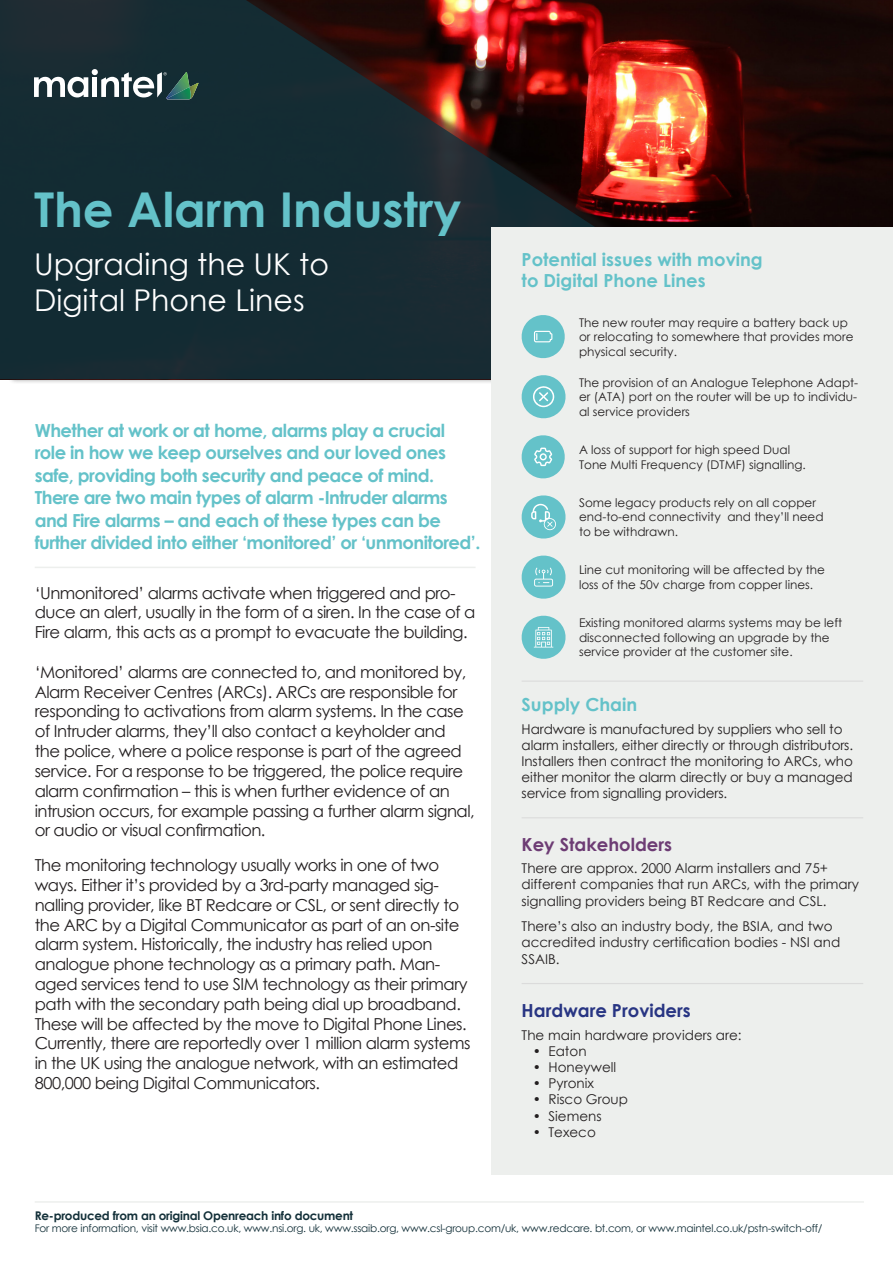
<style>
.page{position:relative;width:893px;height:1263px;background:#fff}
.page>*{position:absolute;margin:0;border:0;box-sizing:border-box;transform-origin:0 0}
.t1{font:700 48px "Century Gothic";color:#64c2c9}
.t2{font:30px "Century Gothic";color:#fff}
.t3{font:700 18px/22.5px "Century Gothic";letter-spacing:-.03em;color:#64c2c9}
.t4{font:700 18px "Century Gothic";color:#64c2c9}
.t5{font:700 18px "Century Gothic";color:#283583}
.t6{font:700 18px "Century Gothic";color:#6d3c74}
.t7{font:16.5px/19.8px "Century Gothic";letter-spacing:-.03em;color:#231f20}
.t8{font:13.5px/16.2px "Century Gothic";color:#231f20}
.t9{font:12px/14.4px "Century Gothic";color:#231f20}
.t10{font:700 12px "Century Gothic";letter-spacing:-.02em;color:#133039}
.t11{font:10.5px "Century Gothic";letter-spacing:-.02em;color:#133039}
</style>
<div class="page">
<div style="left:847px;top:0;width:46px;height:227px;background:#160705"></div>
<div style="left:7px;top:0;width:840px;height:384px;background:#231f20;opacity:.6"></div>
<svg style="left:0;top:0;width:829px;height:379px;background:#312729"></svg>
<svg style="left:34px;top:69px;width:165px;height:30px"></svg>
<hr style="left:35px;top:1201px;width:829px;height:2px;background:#edefed">
<div style="left:492px;top:227px;width:401px;height:947px;background:#edefed"></div>
<hr style="left:522px;top:817px;width:341px;height:1px;background:#dbdbdb">
<hr style="left:522px;top:983px;width:341px;height:1px;background:#dbdbdb">
<hr style="left:522px;top:680px;width:341px;height:2px;background:#dbdbdb">
<svg style="left:521px;top:315px;width:44px;height:44px"></svg>
<svg style="left:521px;top:555px;width:45px;height:44px"></svg>
<svg style="left:521px;top:435px;width:44px;height:44px"></svg>
<svg style="left:521px;top:495px;width:45px;height:44px"></svg>
<svg style="left:521px;top:615px;width:45px;height:44px"></svg>
<svg style="left:521px;top:375px;width:45px;height:44px"></svg>
<hr style="left:35px;top:567px;width:441px;height:1px;background:#edefed">
<p class="t1" style="left:34px;top:173px;width:429px">The Alarm Industry</p>
<p class="t2" style="left:34px;top:243px;width:296px">Upgrading the UK to</p>
<p class="t2" style="left:34px;top:279px;width:272px">Digital Phone Lines</p>
<p class="t3" style="left:35px;top:418px;width:412px">Whether at work or at home, alarms play a crucial</p>
<p class="t3" style="left:35px;top:440px;width:415px">role in how we keep ourselves and our loved ones safe, providing both security and peace of mind.<br>There are two main types of alarm -Intruder alarms and Fire alarms – and each of these types can be</p>
<p class="t3" style="left:35px;top:530px;width:447px">further divided into either ‘monitored’ or ‘unmonitored’.</p>
<p class="t7" style="left:35px;top:582px;width:442px">‘Unmonitored’ alarms activate when triggered and pro&shy;duce an alert, usually in the form of a siren. In the case of a<br>Fire alarm, this acts as a prompt to evacuate the building.</p>
<p class="t7" style="left:35px;top:662px;width:442px">‘Monitored’ alarms are connected to, and monitored by, Alarm Receiver Centres (ARCs). ARCs are responsible for responding to activations from alarm systems. In the case of Intruder alarms, they’ll also contact a keyholder and the police, where a police response is part of the agreed service. For a response to be triggered, the police require alarm confirmation – this is when further evidence of an intrusion occurs, for example passing a further alarm signal, or audio or visual confirmation.</p>
<p class="t7" style="left:35px;top:855px;width:437px">The monitoring technology usually works in one of two ways. Either it’s provided by a 3rd-party managed sig&shy;nalling provider, like BT Redcare or CSL, or sent directly to the ARC by a Digital Communicator as part of an on-site alarm system. Historically, the industry has relied upon analogue phone technology as a primary path. Man&shy;aged services tend to use SIM technology as their primary path with the secondary path being dial up broadband.<br>These will be affected by the move to Digital Phone Lines.<br>Currently, there are reportedly over 1 million alarm systems in the UK using the analogue network, with an estimated 800,000 being Digital Communicators.</p>
<p class="t4" style="left:522px;top:246px;width:243px">Potential issues with moving</p>
<p class="t4" style="left:522px;top:267px;width:185px">to Digital Phone Lines</p>
<p class="t9" style="left:579px;top:315px;width:276px">The new router may require a battery back up or relocating to somewhere that provides more physical security.</p>
<p class="t9" style="left:579px;top:375px;width:281px;text-align:justify">The provision of an Analogue Telephone Adapt&shy;er (ATA) port on the router will be up to individu&shy;al service providers</p>
<p class="t9" style="left:579px;top:442px;width:228px">A loss of support for high speed Dual<br>Tone Multi Frequency (DTMF) signalling.</p>
<p class="t9" style="left:579px;top:495px;width:246px">Some legacy products rely on all copper end-to-end connectivity and they’ll need to be withdrawn.</p>
<p class="t9" style="left:579px;top:563px;width:247px">Line cut monitoring will be affected by the loss of the 50v charge from copper lines.</p>
<p class="t9" style="left:579px;top:616px;width:265px">Existing monitored alarms systems may be left disconnected following an upgrade by the service provider at the customer site.</p>
<p class="t4" style="left:522px;top:691px;width:117px">Supply Chain</p>
<p class="t8" style="left:522px;top:720px;width:333px">Hardware is manufactured by suppliers who sell to alarm installers, either directly or through distributors.<br>Installers then contract the monitoring to ARCs, who either monitor the alarm directly or buy a managed service from signalling providers.</p>
<p class="t6" style="left:522px;top:830px;width:152px">Key Stakeholders</p>
<p class="t8" style="left:522px;top:860px;width:339px">There are approx. 2000 Alarm installers and 75+ different companies that run ARCs, with the primary signalling providers being BT Redcare and CSL.</p>
<p class="t8" style="left:522px;top:918px;width:320px">There’s also an industry body, the BSIA, and two accredited industry certification bodies - NSI and<br>SSAIB.</p>
<p class="t5" style="left:522px;top:997px;width:171px">Hardware Providers</p>
<p class="t8" style="left:522px;top:1026px;width:221px">The main hardware providers are:</p>
<p class="t8" style="left:533px;top:1042px;width:55px">• Eaton</p>
<p class="t8" style="left:533px;top:1059px;width:85px">• Honeywell</p>
<p class="t8" style="left:533px;top:1075px;width:63px">• Pyronix</p>
<p class="t8" style="left:533px;top:1091px;width:97px">• Risco Group</p>
<p class="t8" style="left:533px;top:1107px;width:70px">• Siemens</p>
<p class="t8" style="left:533px;top:1123px;width:65px">• Texeco</p>
<p class="t10" style="left:35px;top:1206px;width:320px">Re-produced from an original Openreach info document</p>
<p class="t11" style="left:35px;top:1221px;width:789px">For more information, visit www.bsia.co.uk, www.nsi.org. uk, www.ssaib.org, www.csl-group.com/uk, www.redcare. bt.com, or www.maintel.co.uk/pstn-switch-off/</p>
</div>
